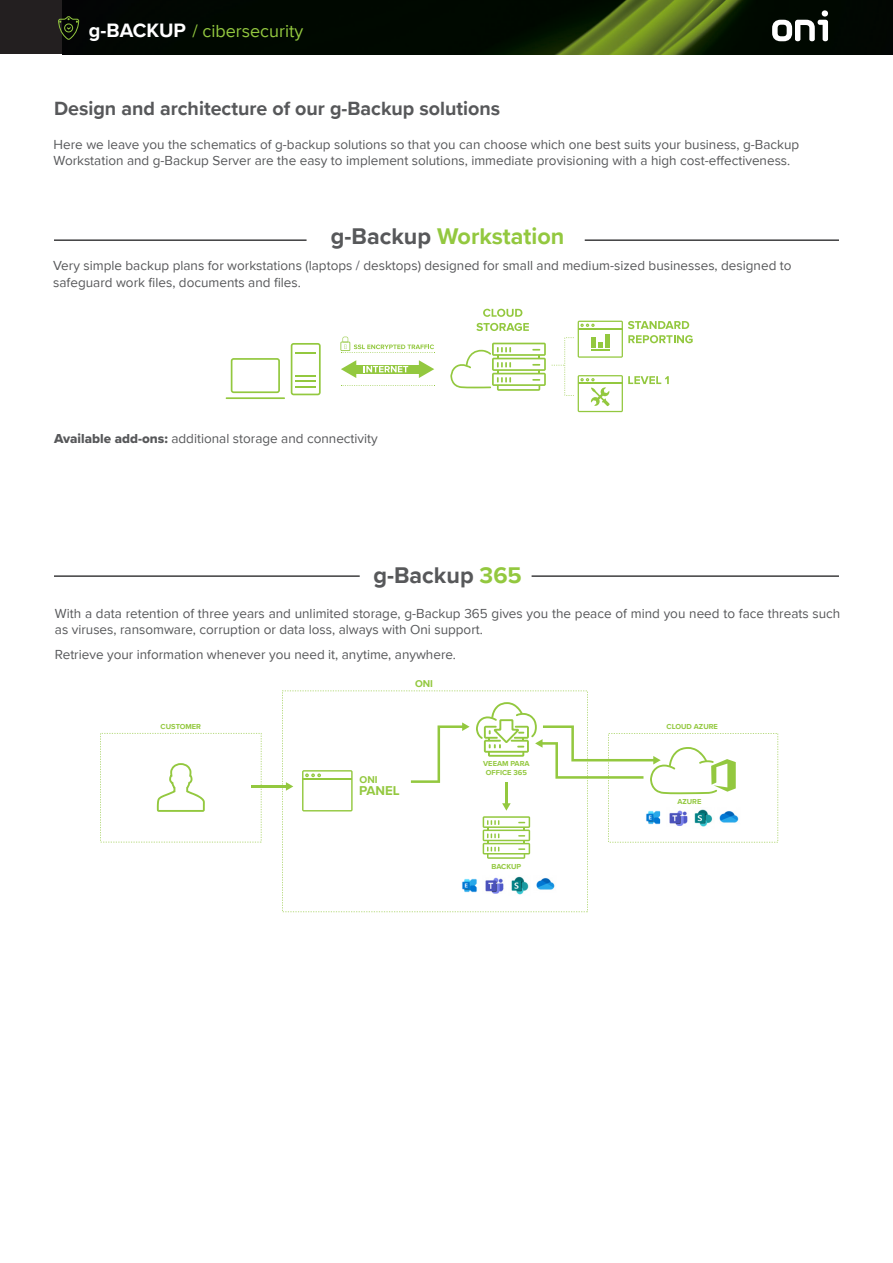
<style>
.page{position:relative;width:893px;height:1263px;background:#fff}
.page>*{position:absolute;margin:0;border:0;box-sizing:border-box;transform-origin:0 0}
.Estilo_de_párrafo_1{font:700 23.4px "Proxima Nova";color:#93c83f}
.Estilo_de_párrafo_1-2{font:700 23.4px "Proxima Nova";color:#57585a}
.Estilo_de_párrafo_1-3{font:700 19.65px "Proxima Nova";color:#57585a}
.t1{font:18px "Proxima Nova";color:#93c83f}
.Estilo_de_párrafo_1-4{font:13.5px/16.2px "Proxima Nova";color:#57585a}
.t2{font:700 13.2px "Proxima Nova";color:#93c83f}
.Estilo_de_párrafo_1-5{font:700 10.2px "Proxima Nova";color:#93c83f}
.t3{font:700 7.5px/9px "Proxima Nova";color:#93c83f;text-align:center}
.s1{font-weight:700;font-size:19.95px;color:#fff}
.s2{color:#57585a}
.s3{font-family:"Proxima Nova Extrabld"}
.s4{color:#93c83f}
</style>
<div class="page">
<div style="left:0;top:0;width:893px;height:54px;background:#231f20"></div>
<img style="left:62px;top:0;width:831px;height:54px">
<svg style="left:58px;top:0;width:22px;height:41px"></svg>
<svg style="left:772px;top:10px;width:56px;height:31px;background:#676c67"></svg>
<hr style="left:585px;top:239px;width:254px;height:2px;background:#3e3e3f">
<hr style="left:54px;top:239px;width:253px;height:2px;background:#3e3e3f">
<hr style="left:226px;top:397px;width:59px;height:2px;background:#93c83f">
<svg style="left:231px;top:358px;width:49px;height:35px"></svg>
<svg style="left:291px;top:343px;width:30px;height:52px"></svg>
<hr style="left:295px;top:380px;width:21px;height:2px;background:#93c83f">
<hr style="left:295px;top:386px;width:21px;height:2px;background:#93c83f">
<div style="left:354px;top:365px;width:67px;height:8px;background:#93c83f"></div>
<svg style="left:341px;top:360px;width:15px;height:18px"></svg>
<svg style="left:419px;top:360px;width:15px;height:18px"></svg>
<svg style="left:341px;top:385px;width:94px;height:1px"></svg>
<svg style="left:483px;top:309px;width:39px;height:8px"></svg>
<svg style="left:476px;top:323px;width:53px;height:8px"></svg>
<svg style="left:450px;top:343px;width:96px;height:48px"></svg>
<svg style="left:552px;top:321px;width:141px;height:91px"></svg>
<svg style="left:340px;top:337px;width:95px;height:16px"></svg>
<svg style="left:364px;top:366px;width:44px;height:6px"></svg>
<hr style="left:532px;top:575px;width:307px;height:2px;background:#3e3e3f">
<hr style="left:54px;top:575px;width:306px;height:2px;background:#3e3e3f">
<svg style="left:282px;top:691px;width:306px;height:221px"></svg>
<hr style="left:252px;top:785px;width:35px;height:3px;background:#93c83f">
<svg style="left:286px;top:782px;width:7px;height:9px"></svg>
<svg style="left:411px;top:722px;width:59px;height:61px"></svg>
<svg style="left:302px;top:770px;width:51px;height:41px"></svg>
<img style="left:456px;top:875px;width:51px;height:19px">
<img style="left:533px;top:875px;width:24px;height:17px">
<img style="left:509px;top:875px;width:21px;height:21px">
<svg style="left:483px;top:876px;width:1px;height:18px"></svg>
<svg style="left:100px;top:733px;width:161px;height:109px"></svg>
<svg style="left:476px;top:702px;width:302px;height:157px"></svg>
<h3 class="t1" style="left:89px;top:18px;width:216px"><span class="s1">g-BACKUP</span> / cibersecurity</h3>
<p class="Estilo_de_párrafo_1-3" style="left:54px;top:94px;width:448px">Design and architecture of our g-Backup solutions</p>
<p class="Estilo_de_párrafo_1-4" style="left:54px;top:136px;width:747px">Here we leave you the schematics of g-backup solutions so that you can choose which one best suits your business, g-Backup<br>Workstation and g-Backup Server are the easy to implement solutions, immediate provisioning with a high cost-effectiveness.</p>
<p class="Estilo_de_párrafo_1" style="left:331px;top:219px;width:235px"><span class="s2">g-Backup</span> Workstation</p>
<p class="Estilo_de_párrafo_1-4" style="left:53px;top:257px;width:740px">Very simple backup plans for workstations (laptops / desktops) designed for small and medium-sized businesses, designed to safeguard work files, documents and files.</p>
<p class="Estilo_de_párrafo_1-4" style="left:54px;top:430px;width:325px"><span class="s3">Available add-ons:</span> additional storage and connectivity</p>
<p class="Estilo_de_párrafo_1-2" style="left:373px;top:558px;width:150px">g-Backup <span class="s4">365</span></p>
<p class="Estilo_de_párrafo_1-4" style="left:55px;top:604px;width:787px">With a data retention of three years and unlimited storage, g-Backup 365 gives you the peace of mind you need to face threats such as viruses, ransomware, corruption or data loss, always with Oni support.</p>
<p class="Estilo_de_párrafo_1-4" style="left:55px;top:645px;width:403px">Retrieve your information whenever you need it, anytime, anywhere.</p>
<p class="Estilo_de_párrafo_1-5" style="left:415px;top:676px;width:20px">ONI</p>
<p class="t3" style="left:161px;top:722px;width:42px">CUSTOMER</p>
<p class="Estilo_de_párrafo_1-5" style="left:360px;top:772px;width:20px">ONI</p>
<p class="t2" style="left:359px;top:781px;width:42px">PANEL</p>
<p class="t3" style="left:483px;top:759px;width:48px">VEEAM PARA<br>OFFICE 365</p>
<p class="t3" style="left:491px;top:862px;width:31px">BACKUP</p>
<p class="t3" style="left:667px;top:722px;width:53px">CLOUD AZURE</p>
<p class="t3" style="left:677px;top:797px;width:26px">AZURE</p>
</div>
